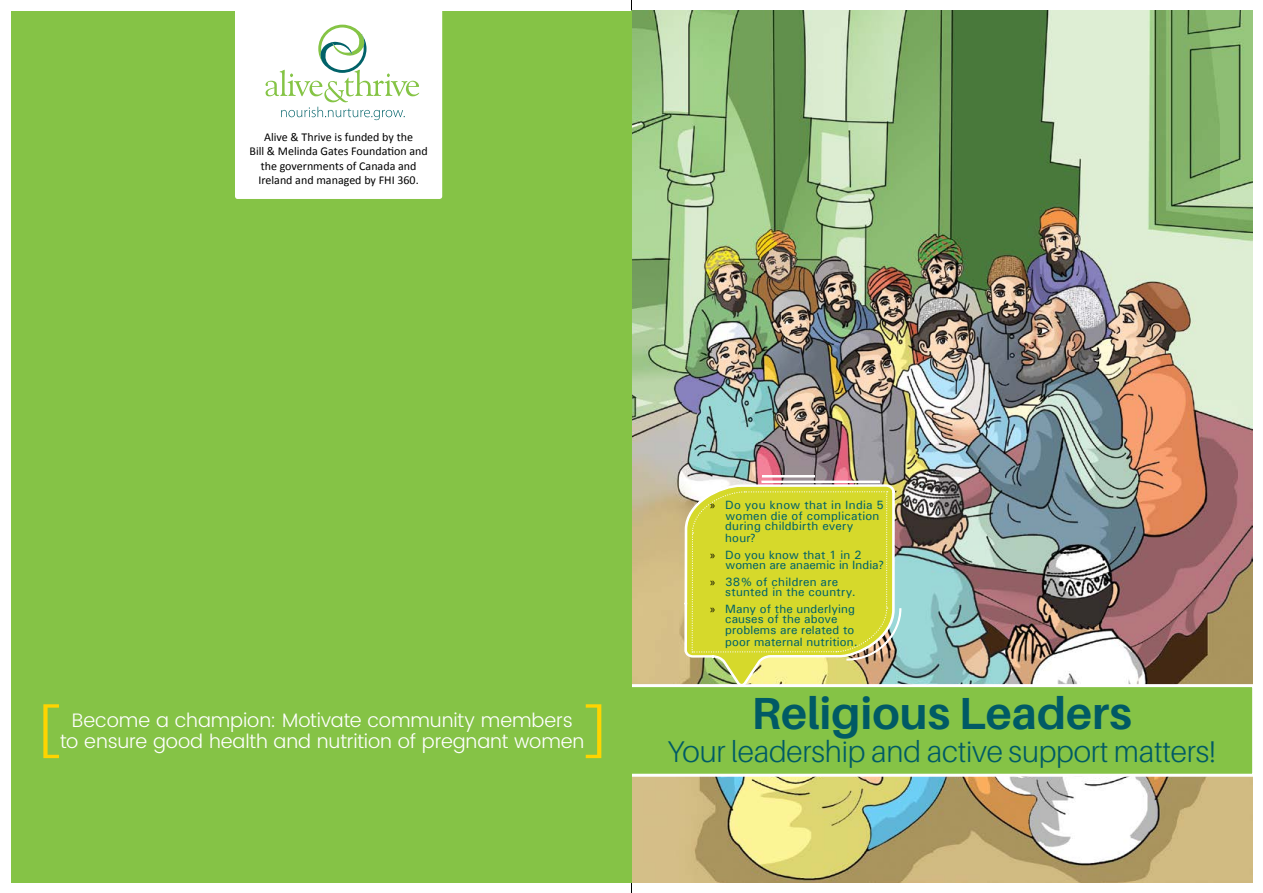
<style>
.page{position:relative;width:1263px;height:893px;background:#fff}
.page>*{position:absolute;margin:0;border:0;box-sizing:border-box;transform-origin:0 0}
.t1{font:700 45px "Aileron";color:#005a65}
.t2{font:300 30px "Aileron";letter-spacing:-.005em;color:#005a65}
.t3{font:300 19.5px/21px "Poppins";letter-spacing:-.005em;color:#fff;text-align:center}
.t4{font:500 12px/16.5px "Univers";letter-spacing:.01em;color:#00616a}
.t5{font:12px/14.4px "Calibri";color:#000;text-align:center}
.t6{font:12px "Myriad Pro";color:#000}
</style>
<div class="page">
<hr style="left:631px;top:0;width:1px;height:893px;background:#000">
<img style="left:631px;top:11px;width:621px;height:871px">
<div style="left:628px;top:684px;width:627px;height:93px;background:#85c346;border:3px solid #fff"></div>
<div style="left:11px;top:11px;width:620px;height:871px;background:#85c346"></div>
<svg style="left:684px;top:484px;width:218px;height:203px;background:#d5d749"></svg>
<svg style="left:43px;top:704px;width:16px;height:54px"></svg>
<svg style="left:586px;top:704px;width:15px;height:54px"></svg>
<div style="left:235px;top:6px;width:207px;height:193px;background:#fff;border-radius:3px"></div>
<svg style="left:266px;top:25px;width:153px;height:95px"></svg>
<p class="t5" style="left:249px;top:130px;width:180px">Alive &amp; Thrive is funded by the<br>Bill &amp; Melinda Gates Foundation and the governments of Canada and<br>Ireland and managed by FHI 360.</p>
<h3 class="t3" style="left:60px;top:711px;width:526px">Become a champion: Motivate community members<br>to ensure good health and nutrition of pregnant women</h3>
<p class="t6" style="left:710px;top:498px;width:7px">»</p>
<p class="t6" style="left:710px;top:547px;width:7px">»</p>
<p class="t6" style="left:710px;top:574px;width:7px">»</p>
<p class="t6" style="left:710px;top:601px;width:7px">»</p>
<p class="t4" style="left:725px;top:497px;width:160px">Do you know that in India 5</p>
<p class="t4" style="left:725px;top:510px;width:156px;line-height:10.5px">women die of complication during childbirth every</p>
<p class="t4" style="left:725px;top:530px;width:138px">hour?<br>Do you know that 1 in 2</p>
<p class="t4" style="left:725px;top:557px;width:161px">women are anaemic in India?<br>38% of children are</p>
<p class="t4" style="left:725px;top:584px;width:132px">stunted in the country.<br>Many of the underlying</p>
<p class="t4" style="left:725px;top:614px;width:131px;line-height:10.5px">causes of the above problems are related to</p>
<p class="t4" style="left:725px;top:633px;width:134px">poor maternal nutrition.</p>
<h1 class="t1" style="left:752px;top:689px;width:382px">Religious Leaders</h1>
<h2 class="t2" style="left:667px;top:736px;width:550px">Your leadership and active support matters!</h2>
</div>
